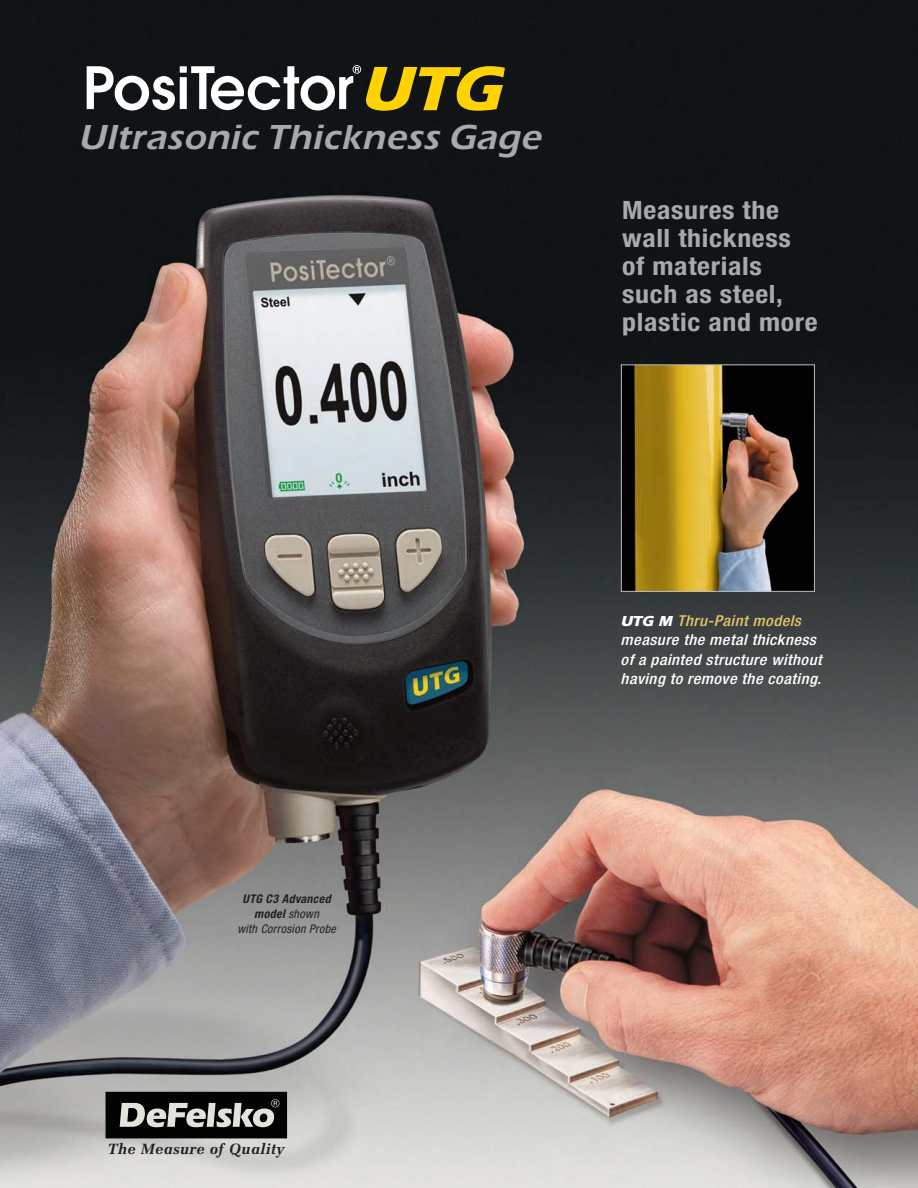
<style>
.page{position:relative;width:918px;height:1188px;background:#fff}
.page>*{position:absolute;margin:0;border:0;box-sizing:border-box;transform-origin:0 0}
.t1{font:italic 600 36px "Itc Eras";color:#a7a9ac}
.t2{font:700 condensed 25.35px/27.9px "Helvetica Neue";letter-spacing:.025em;color:#a7a9ac;scale:1.1 1}
.t3{font:italic 500 condensed 15px/19.5px "Helvetica Neue";letter-spacing:.03em;color:#fff;scale:1.1 1}
.t4{font:italic 700 14.85px "Melior";letter-spacing:.025em;color:#231f20}
.t5{font:italic condensed 12px/15px "Helvetica Neue";letter-spacing:.03em;color:#231f20;text-align:center}
.s1{font-weight:700}
.s2{font-family:"Itc Eras";font-weight:700;font-stretch:normal}
.s3{color:#e5c368}
</style>
<div class="page">
<img style="left:0;top:0;width:918px;height:1188px">
<img style="left:623px;top:366px;width:190px;height:224px">
<div style="left:621px;top:364px;width:194px;height:228px;border:1px solid #bbbdc0"></div>
<div style="left:107px;top:1093px;width:179px;height:44px;background:#020303"></div>
<div style="left:106px;top:1092px;width:181px;height:46px;border:2px solid #020303"></div>
<svg style="left:120px;top:1099px;width:159px;height:28px"></svg>
<svg style="left:87px;top:65px;width:418px;height:46px"></svg>
<h1 class="t1" style="left:78px;top:125px;width:469px">Ultrasonic Thickness Gage</h1>
<h2 class="t2" style="left:622px;top:198px;width:179px">Measures the wall thickness of materials such as steel, plastic and more</h2>
<p class="t5" style="left:237px;top:893px;width:100px"><span class="s1">UTG C3 Advanced model</span> shown<br>with Corrosion Probe</p>
<p class="t4" style="left:108px;top:1143px;width:178px">The Measure of Quality</p>
<p class="t3" style="left:620px;top:612px;width:185px"><span class="s2">UTG M</span> <span class="s3">Thru-Paint models </span>measure the metal thickness of a painted structure without having to remove the coating.</p>
</div>
